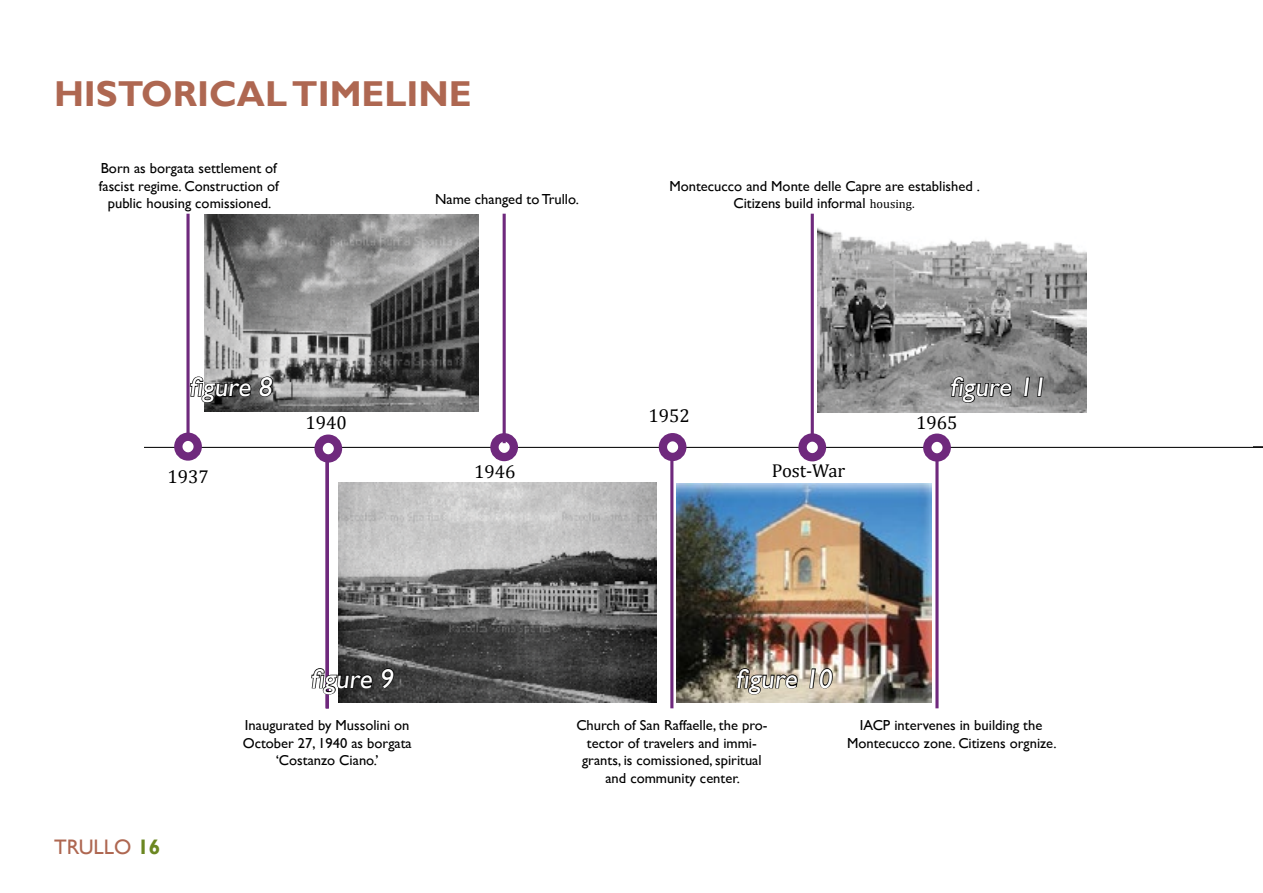
<style>
.page{position:relative;width:1263px;height:893px;background:#fff}
.page>*{position:absolute;margin:0;border:0;box-sizing:border-box;transform-origin:0 0}
.t1{font:700 36px "Gill Sans";color:#ae6751}
.t2{font:27px "Gill Sans";color:#fff}
.t3{font:21px "Gill Sans";color:#ae6751}
.t4{font:18.75px "Cambria";color:#000}
.t5{font:14.55px/17.4px "Gill Sans";color:#000;text-align:center}
.s1{font-family:"Cambria";font-size:12.45px}
.s2{font-weight:700;color:#6b8721}
</style>
<div class="page">
<hr style="left:129px;top:447px;width:1134px;height:1px;background:#000">
<svg style="left:178px;top:437px;width:20px;height:19px"></svg>
<div style="left:174px;top:433px;width:28px;height:28px;border:8px solid #6f297d;border-radius:50%"></div>
<svg style="left:319px;top:439px;width:19px;height:19px"></svg>
<div style="left:314px;top:434px;width:28px;height:29px;border:8px solid #6f297d;border-radius:50%"></div>
<div style="left:663px;top:437px;width:19px;height:20px;background:#fff;border-radius:50%"></div>
<div style="left:659px;top:433px;width:27px;height:28px;border:8px solid #6f297d;border-radius:50%"></div>
<svg style="left:494px;top:437px;width:20px;height:20px"></svg>
<div style="left:490px;top:433px;width:28px;height:28px;border:8px solid #6f297d;border-radius:50%"></div>
<svg style="left:186px;top:214px;width:4px;height:221px"></svg>
<svg style="left:802px;top:437px;width:20px;height:20px"></svg>
<div style="left:798px;top:433px;width:28px;height:28px;border:8px solid #6f297d;border-radius:50%"></div>
<hr style="left:811px;top:214px;width:3px;height:220px;background:#6f297d">
<svg style="left:927px;top:438px;width:20px;height:19px"></svg>
<div style="left:923px;top:434px;width:28px;height:28px;border:8px solid #6f297d;border-radius:50%"></div>
<hr style="left:503px;top:214px;width:3px;height:229px;background:#6f297d">
<hr style="left:670px;top:457px;width:3px;height:251px;background:#6f297d">
<hr style="left:935px;top:457px;width:3px;height:251px;background:#6f297d">
<hr style="left:326px;top:457px;width:3px;height:251px;background:#6f297d">
<img style="left:205px;top:214px;width:274px;height:197px">
<img style="left:338px;top:483px;width:318px;height:219px">
<img style="left:677px;top:484px;width:254px;height:218px">
<img style="left:817px;top:227px;width:269px;height:185px">
<div style="left:106px;top:426px;width:37px;height:50px;background:#fff"></div>
<svg style="left:189px;top:363px;width:63px;height:45px;background:#767576"></svg>
<svg style="left:258px;top:376px;width:16px;height:22px"></svg>
<svg style="left:311px;top:655px;width:63px;height:45px"></svg>
<svg style="left:380px;top:667px;width:15px;height:33px"></svg>
<svg style="left:735px;top:655px;width:64px;height:45px;background:#93897a"></svg>
<svg style="left:808px;top:667px;width:26px;height:22px"></svg>
<svg style="left:950px;top:363px;width:63px;height:45px;background:#7b7b7b"></svg>
<svg style="left:1023px;top:376px;width:21px;height:22px"></svg>
<h1 class="t1" style="left:54px;top:72px;width:419px">HISTORICAL TIMELINE</h1>
<p class="t5" style="left:99px;top:159px;width:181px">Born as borgata settlement of fascist regime. Construction of public housing comissioned.</p>
<h2 class="t2" style="left:189px;top:371px;width:88px">figure 8</h2>
<p class="t4" style="left:167px;top:465px;width:43px">1937</p>
<p class="t4" style="left:305px;top:412px;width:43px">1940</p>
<p class="t5" style="left:435px;top:190px;width:145px">Name changed to Trullo.</p>
<p class="t4" style="left:474px;top:460px;width:43px">1946</p>
<p class="t5" style="left:669px;top:177px;width:312px">Montecucco and Monte delle Capre are established .<br>Citizens build informal <span class="s1">housing.</span></p>
<p class="t4" style="left:648px;top:405px;width:43px">1952</p>
<p class="t4" style="left:772px;top:460px;width:75px">Post-War</p>
<h2 class="t2" style="left:950px;top:371px;width:102px">figure 11</h2>
<p class="t4" style="left:916px;top:412px;width:43px">1965</p>
<h3 class="t3" style="left:54px;top:834px;width:108px">TRULLO <span class="s2">16</span></h3>
<h2 class="t2" style="left:310px;top:663px;width:88px">figure 9</h2>
<h2 class="t2" style="left:735px;top:663px;width:102px">figure 10</h2>
<p class="t5" style="left:243px;top:717px;width:171px">Inaugurated by Mussolini on<br>October 27, 1940 as borgata ‘Costanzo Ciano.’</p>
<p class="t5" style="left:576px;top:717px;width:193px">Church of San Raffaelle, the pro&shy;tector of travelers and immi&shy;grants, is comissioned, spiritual and community center.</p>
<p class="t5" style="left:847px;top:717px;width:211px">IACP intervenes in building the<br>Montecucco zone. Citizens orgnize.</p>
</div>
